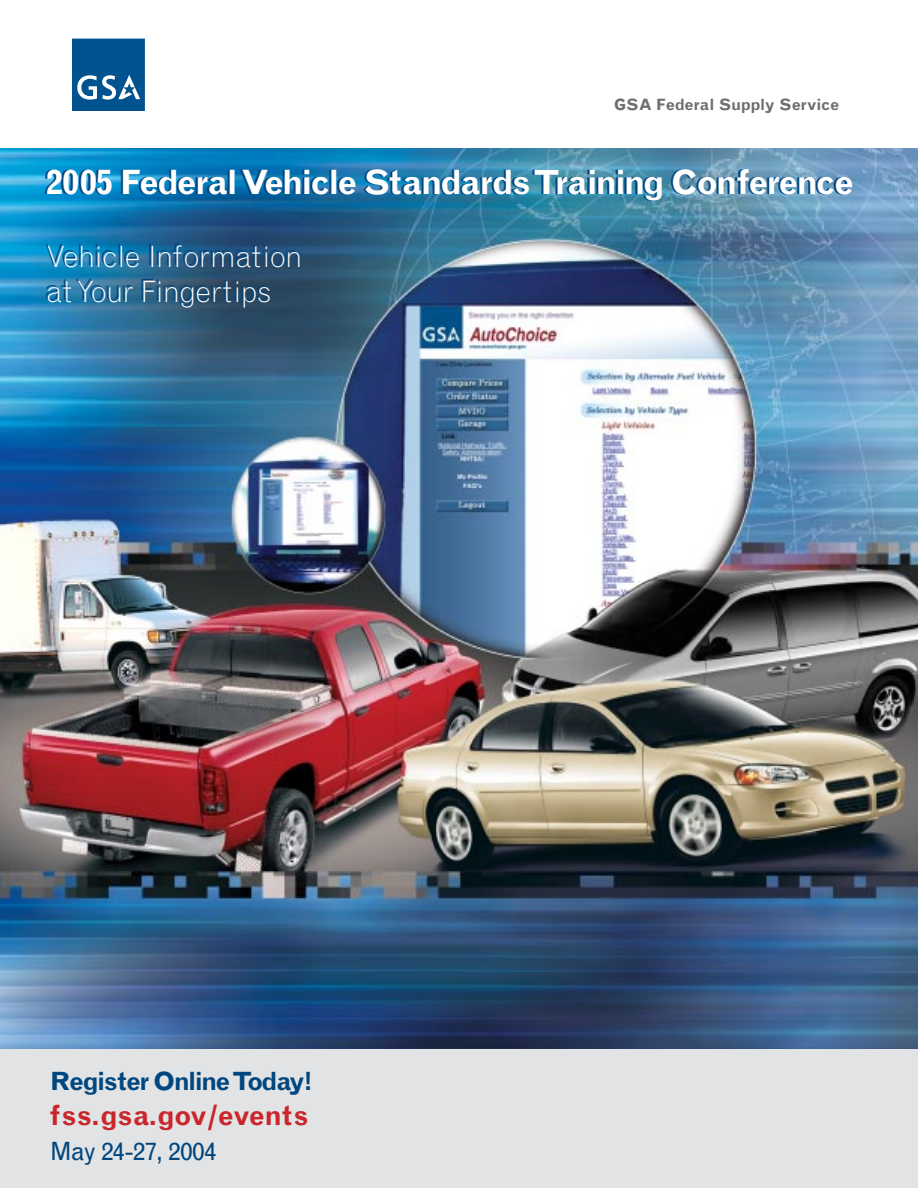
<style>
.page{position:relative;width:918px;height:1188px;background:#fff}
.page>*{position:absolute;margin:0;border:0;box-sizing:border-box;transform-origin:0 0}
.t1{font:700 33.6px "Grotesque";letter-spacing:-.04em;color:#fff}
.t2{font:300 29.4px/35.2px "Grotesque";letter-spacing:-.02em;color:#fff}
.t3{font:700 27.3px "Grotesque";color:#c9252b}
.t4{font:700 25.2px "Grotesque";letter-spacing:-.065em;color:#00467f}
.t5{font:25.2px "Grotesque";letter-spacing:-.025em;color:#00467f}
.t6{font:700 15.6px "Grotesque";letter-spacing:-.015em;color:#6c6e70}
</style>
<div class="page">
<img style="left:0;top:148px;width:918px;height:901px">
<svg style="left:73px;top:39px;width:71px;height:72px;background:#1c669a"></svg>
<div style="left:0;top:1049px;width:918px;height:139px;background:#e2e3e4"></div>
<p class="t6" style="left:614px;top:99px;width:227px">GSA Federal Supply Service</p>
<p class="t1" style="left:47px;top:169px;width:809px">2005 Federal Vehicle Standards Training Conference</p>
<p class="t2" style="left:46px;top:241px;width:258px">Vehicle Information at Your Fingertips</p>
<p class="t4" style="left:50px;top:1071px;width:263px">Register Online Today!</p>
<p class="t3" style="left:50px;top:1105px;width:260px">fss.gsa.gov/events</p>
<p class="t5" style="left:50px;top:1142px;width:168px">May 24-27, 2004</p>
</div>
